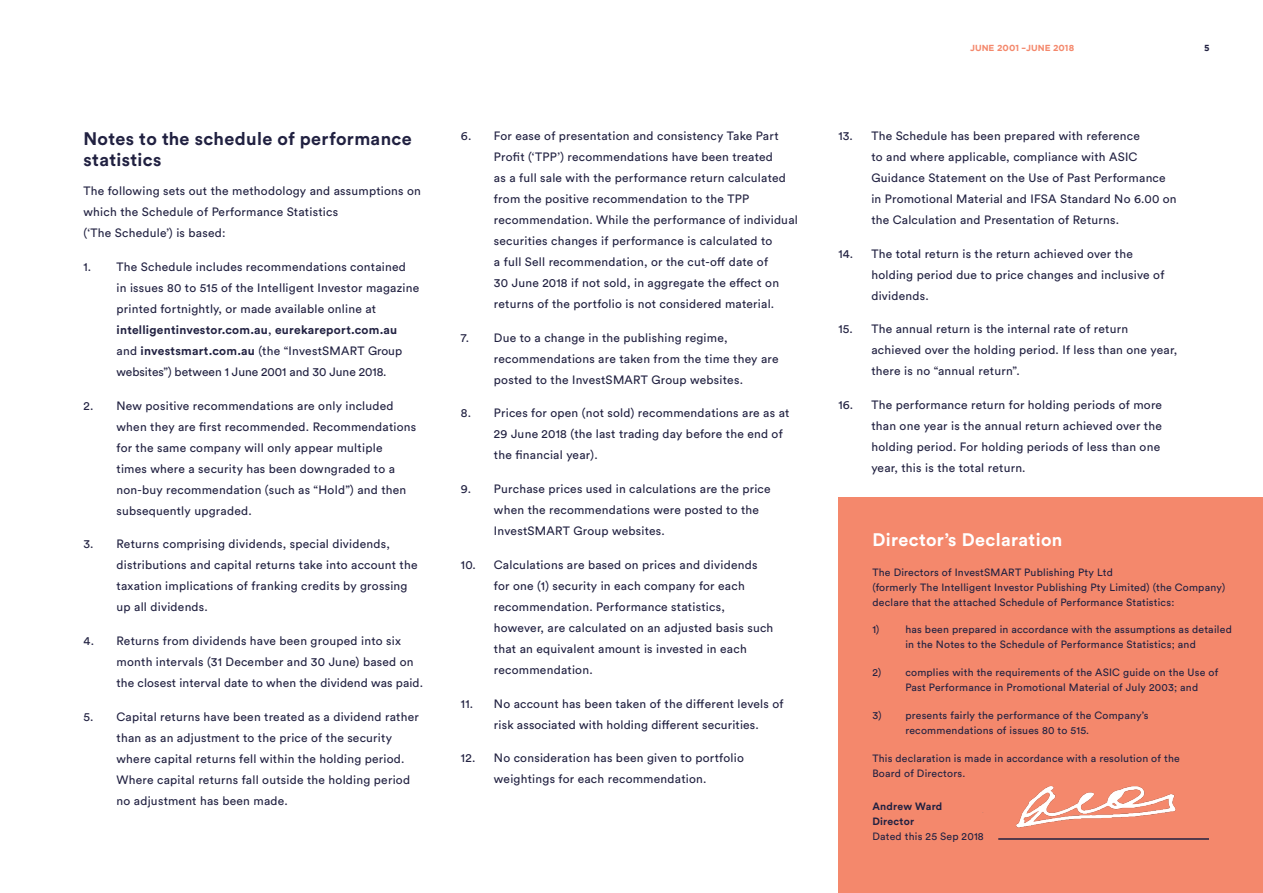
<style>
.page{position:relative;width:1263px;height:893px;background:#fff}
.page>*{position:absolute;margin:0;border:0;box-sizing:border-box;transform-origin:0 0}
.SUBHEAD{font:700 18px/21px "Circular Std";letter-spacing:.02em;color:#212141}
.SUBHEAD-2{font:700 18px "Circular Std";letter-spacing:.02em;color:#fff}
.BULLET_POINT{font:12px/21px "Circular Std";letter-spacing:.02em;color:#212141}
.BODY_COPY{font:12px/21px "Circular Std";letter-spacing:.02em;color:#212141}
.BULLET_POINT-2{font:10.5px/15px "Circular Std";letter-spacing:.02em;color:#212141}
.BODY_COPY-2{font:10.5px/15px "Circular Std";letter-spacing:.02em;color:#212141}
.BODY_COPY-3{font:700 10.5px/15px "Circular Std";letter-spacing:.02em;color:#212141}
.t1{font:700 8.7px "Gotham";color:#f4886c}
.t2{font:700 8.7px "Gotham";color:#212141}
.s1{font-weight:700}
.s2{font-weight:400}
</style>
<div class="page">
<div style="left:838px;top:497px;width:425px;height:396px;background:#f4886c"></div>
<img style="left:982px;top:786px;width:227px;height:54px">
<p class="SUBHEAD" style="left:84px;top:127px;width:330px">Notes to the schedule of performance statistics</p>
<p class="BODY_COPY" style="left:84px;top:180px;width:339px">The following sets out the methodology and assumptions on which the Schedule of Performance Statistics<br>(‘The Schedule’) is based:</p>
<p class="BULLET_POINT" style="left:117px;top:256px;width:304px;text-indent:-33px">1. The Schedule includes recommendations contained<br>in issues 80 to 515 of the Intelligent Investor magazine printed fortnightly, or made available online at <span class="s1">intelligentinvestor.com.au</span>, <span class="s1">eurekareport.com.au </span>and <span class="s1">investsmart.com.au</span> (the “InvestSMART Group websites”) between 1 June 2001 and 30 June 2018.</p>
<p class="BULLET_POINT" style="left:117px;top:395px;width:301px;text-indent:-33px">2. New positive recommendations are only included when they are first recommended. Recommendations for the same company will only appear multiple<br>times where a security has been downgraded to a non-buy recommendation (such as “Hold”) and then subsequently upgraded.</p>
<p class="BULLET_POINT" style="left:117px;top:534px;width:302px;text-indent:-33px">3. Returns comprising dividends, special dividends, distributions and capital returns take into account the taxation implications of franking credits by grossing up all dividends.</p>
<p class="BULLET_POINT" style="left:117px;top:630px;width:308px;text-indent:-33px">4. Returns from dividends have been grouped into six month intervals (31 December and 30 June) based on the closest interval date to when the dividend was paid.</p>
<p class="BULLET_POINT" style="left:117px;top:706px;width:304px;text-indent:-33px">5. Capital returns have been treated as a dividend rather than as an adjustment to the price of the security where capital returns fell within the holding period.<br>Where capital returns fall outside the holding period no adjustment has been made.</p>
<p class="BULLET_POINT" style="left:494px;top:125px;width:305px;text-indent:-33px">6. For ease of presentation and consistency Take Part Profit (‘TPP’) recommendations have been treated<br>as a full sale with the performance return calculated from the positive recommendation to the TPP recommendation. While the performance of individual securities changes if performance is calculated to<br>a full Sell recommendation, or the cut-off date of<br>30 June 2018 if not sold, in aggregate the effect on returns of the portfolio is not considered material.</p>
<p class="BULLET_POINT" style="left:494px;top:327px;width:286px;text-indent:-33px">7. Due to a change in the publishing regime, recommendations are taken from the time they are posted to the InvestSMART Group websites.</p>
<p class="BULLET_POINT" style="left:494px;top:402px;width:297px;text-indent:-33px">8. Prices for open (not sold) recommendations are as at<br>29 June 2018 (the last trading day before the end of the financial year).</p>
<p class="BULLET_POINT" style="left:494px;top:478px;width:278px;text-indent:-33px">9. Purchase prices used in calculations are the price when the recommendations were posted to the<br>InvestSMART Group websites.</p>
<p class="BULLET_POINT" style="left:494px;top:554px;width:281px;text-indent:-33px">10. Calculations are based on prices and dividends for one (1) security in each company for each recommendation. Performance statistics, however, are calculated on an adjusted basis such that an equivalent amount is invested in each recommendation.</p>
<p class="BULLET_POINT" style="left:494px;top:693px;width:291px;text-indent:-33px">11. No account has been taken of the different levels of risk associated with holding different securities.</p>
<p class="BULLET_POINT" style="left:461px;top:747px;width:284px;text-align:center">12. No consideration has been given to portfolio weightings for each recommendation.</p>
<p class="t1" style="left:970px;top:42px;width:105px">JUNE 2001 –JUNE 2018</p>
<p class="t2" style="left:1204px;top:42px;width:7px">5</p>
<p class="BULLET_POINT" style="left:871px;top:125px;width:307px;text-indent:-33px">13. The Schedule has been prepared with reference<br>to and where applicable, compliance with ASIC Guidance Statement on the Use of Past Performance in Promotional Material and IFSA Standard No 6.00 on the Calculation and Presentation of Returns.</p>
<p class="BULLET_POINT" style="left:871px;top:243px;width:295px;text-indent:-33px">14. The total return is the return achieved over the holding period due to price changes and inclusive of dividends.</p>
<p class="BULLET_POINT" style="left:871px;top:318px;width:307px;text-indent:-33px">15. The annual return is the internal rate of return achieved over the holding period. If less than one year, there is no “annual return”.</p>
<p class="BULLET_POINT" style="left:871px;top:394px;width:292px;text-indent:-33px">16. The performance return for holding periods of more than one year is the annual return achieved over the holding period. For holding periods of less than one year, this is the total return.</p>
<p class="SUBHEAD-2" style="left:872px;top:528px;width:192px">Director’s Declaration</p>
<p class="BODY_COPY-2" style="left:872px;top:564px;width:354px">The Directors of InvestSMART Publishing Pty Ltd<br>(formerly The Intelligent Investor Publishing Pty Limited) (the Company) declare that the attached Schedule of Performance Statistics:</p>
<p class="BULLET_POINT-2" style="left:872px;top:622px;width:9px">1)</p>
<p class="BULLET_POINT-2" style="left:905px;top:622px;width:328px">has been prepared in accordance with the assumptions as detailed in the Notes to the Schedule of Performance Statistics; and</p>
<p class="BULLET_POINT-2" style="left:905px;top:665px;width:314px;text-indent:-33px">2) complies with the requirements of the ASIC guide on the Use of<br>Past Performance in Promotional Material of July 2003; and</p>
<p class="BULLET_POINT-2" style="left:905px;top:708px;width:245px;text-indent:-33px">3) presents fairly the performance of the Company’s recommendations of issues 80 to 515.</p>
<p class="BODY_COPY-2" style="left:872px;top:750px;width:309px">This declaration is made in accordance with a resolution of the<br>Board of Directors.</p>
<p class="BODY_COPY-3" style="left:872px;top:799px;width:113px">Andrew Ward<br>Director<br><span class="s2">Dated this 25 Sep 2018</span></p>
</div>
